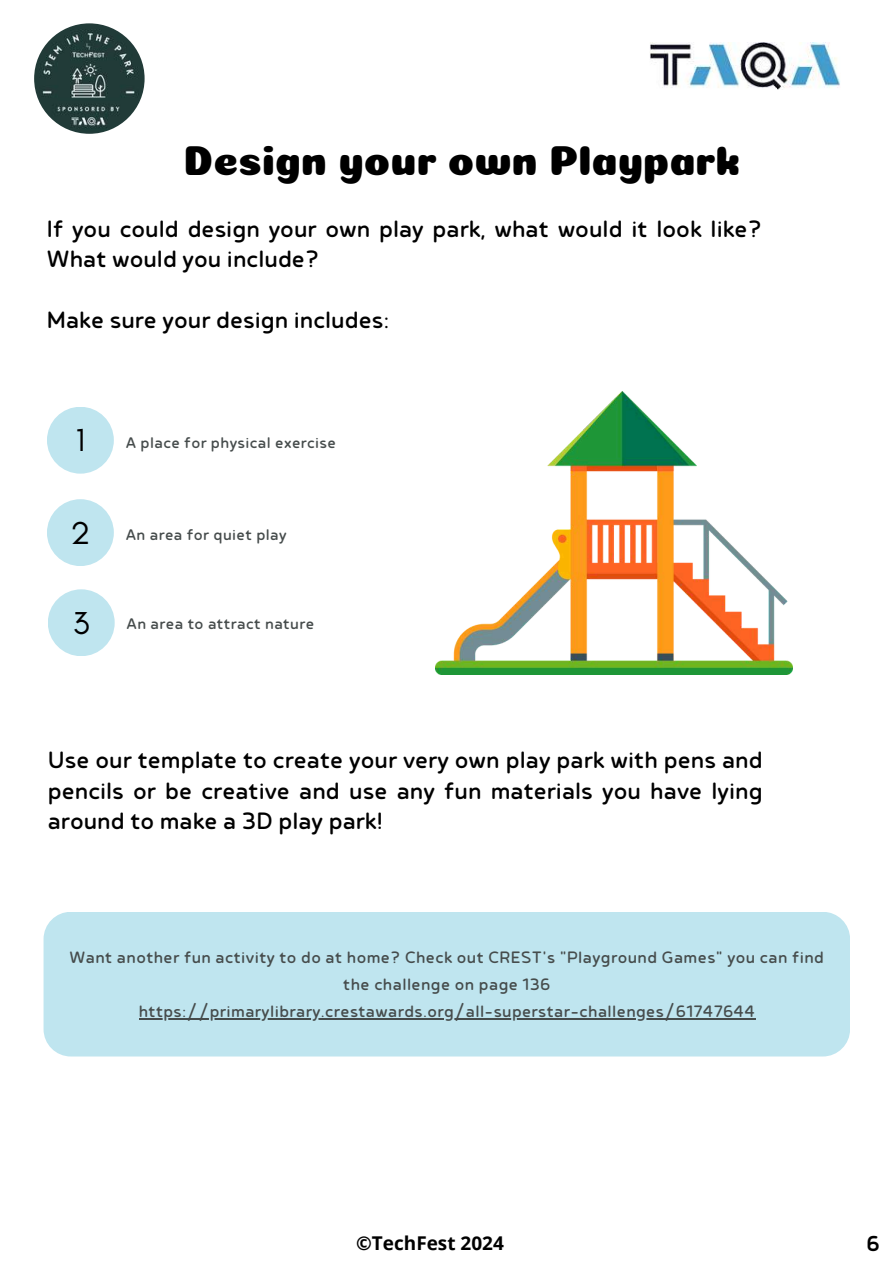
<style>
.page{position:relative;width:894px;height:1264px;background:#fff}
.page>*{position:absolute;margin:0;border:0;box-sizing:border-box;transform-origin:0 0}
.t1{font:42px "Coiny";color:#000}
.t2{font:32.25px "Glacial Indifference";color:#000}
.t3{font:27.9px/30.3px "Betm Rounded";color:#000}
.t4{font:500 25.5px "Betm Rounded";color:#000}
.t5{font:19.5px/27px "Betm Rounded";letter-spacing:.02em;color:#464c4c;text-align:center}
.t6{font:700 18.9px "Open Sans";color:#000}
.t7{font:18.3px "Betm Rounded";letter-spacing:.02em;color:#464c4c}
.s1{font-family:"Glacial Indifference";font-size:32.25px;color:#000}
</style>
<div class="page">
<div style="left:47px;top:407px;width:67px;height:66px;background:#bfe5ef;border-radius:50%"></div>
<div style="left:47px;top:499px;width:67px;height:67px;background:#bfe5ef;border-radius:50%"></div>
<div style="left:48px;top:589px;width:67px;height:67px;background:#bfe5ef;border-radius:50%"></div>
<img style="left:435px;top:391px;width:357px;height:283px">
<div style="left:44px;top:911px;width:805px;height:145px;background:#bfe5ef;border-radius:27px"></div>
<hr style="left:139px;top:1018px;width:616px;height:1px;background:#464c4c">
<img style="left:650px;top:43px;width:189px;height:46px">
<img style="left:34px;top:23px;width:110px;height:111px;border-radius:50%">
<h1 class="t1" style="left:183px;top:136px;width:558px">Design your own Playpark</h1>
<p class="t3" style="left:47px;top:211px;width:716px">If you could design your own play park, what would it look like?<br>What would you include?</p>
<p class="t3" style="left:47px;top:302px;width:344px">Make sure your design includes:</p>
<p class="t2" style="left:76px;top:420px;width:11px">1</p>
<p class="t7" style="left:126px;top:428px;width:212px">A place for physical exercise</p>
<p class="t7" style="left:70px;top:520px;width:218px"><span class="s1">2</span> An area for quiet play</p>
<p class="t7" style="left:73px;top:609px;width:243px"><span class="s1">3</span> An area to attract nature</p>
<p class="t3" style="left:48px;top:742px;width:716px;text-align:justify">Use our template to create your very own play park with pens and pencils or be creative and use any fun materials you have lying around to make a 3D play park!</p>
<p class="t5" style="left:70px;top:942px;width:755px">Want another fun activity to do at home? Check out CREST's "Playground Games" you can find the challenge on page 136 https://primarylibrary.crestawards.org/all-superstar-challenges/61747644</p>
<p class="t6" style="left:356px;top:1229px;width:149px">©TechFest 2024</p>
<p class="t4" style="left:866px;top:1223px;width:15px">6</p>
</div>
